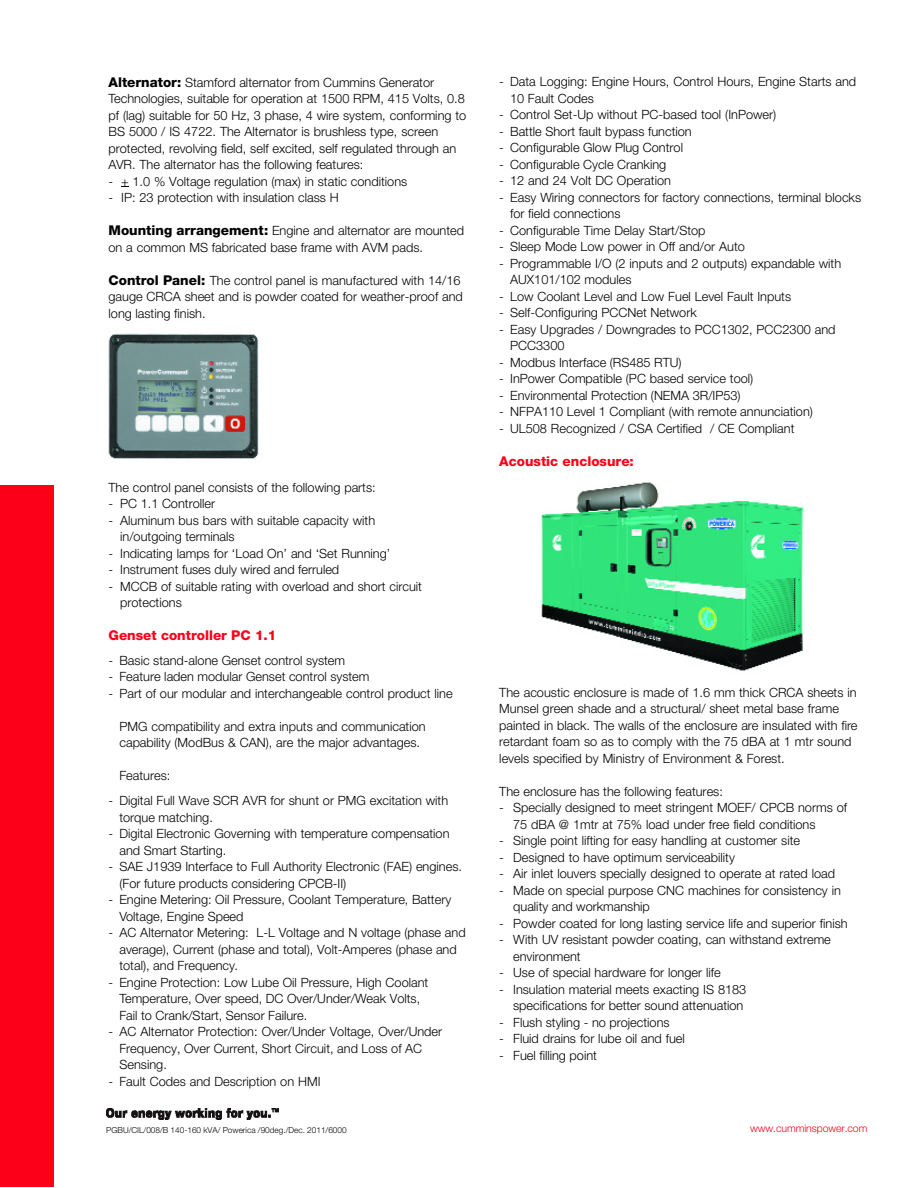
<style>
.page{position:relative;width:918px;height:1188px;background:#fff}
.page>*{position:absolute;margin:0;border:0;box-sizing:border-box;transform-origin:0 0}
.t1{font:800 13.5px "Helvetica Neue LT";color:#fd0019}
.t2{font:300 12.75px/16.5px "Helvetica Neue LT";color:#000}
.t3{font:300 10.5px "Helvetica Neue LT";letter-spacing:-.01em;color:#fd0019}
.t4{font:300 8.25px "Helvetica Neue LT";color:#000}
.s1{font-weight:800;font-size:13.5px}
</style>
<div class="page">
<div style="left:0;top:485px;width:54px;height:702px;background:#fd0019"></div>
<img style="left:108px;top:333px;width:151px;height:126px">
<img style="left:541px;top:482px;width:263px;height:189px">
<img style="left:107px;top:1109px;width:171px;height:10px">
<p class="t2" style="left:109px;top:75px;width:359px"><span class="s1">Alternator:</span> Stamford alternator from Cummins Generator Technologies, suitable for operation at 1500 RPM, 415 Volts, 0.8 pf (lag) suitable for 50 Hz, 3 phase, 4 wire system, conforming to BS 5000 / IS 4722. The Alternator is brushless type, screen protected, revolving field, self excited, self regulated through an AVR. The alternator has the following features:</p>
<p class="t2" style="left:109px;top:174px;width:300px">- + 1.0 % Voltage regulation (max) in static conditions</p>
<p class="t2" style="left:109px;top:191px;width:232px">- IP: 23 protection with insulation class H</p>
<p class="t2" style="left:109px;top:224px;width:357px"><span class="s1">Mounting arrangement:</span> Engine and alternator are mounted on a common MS fabricated base frame with AVM pads.</p>
<p class="t2" style="left:109px;top:273px;width:356px"><span class="s1">Control Panel:</span> The control panel is manufactured with 14/16 gauge CRCA sheet and is powder coated for weather-proof and long lasting finish.</p>
<p class="t2" style="left:109px;top:480px;width:269px">The control panel consists of the following parts:</p>
<p class="t2" style="left:109px;top:497px;width:108px">- PC 1.1 Controller</p>
<p class="t2" style="left:120px;top:513px;width:257px;text-indent:-12px">- Aluminum bus bars with suitable capacity with in/outgoing terminals</p>
<p class="t2" style="left:109px;top:546px;width:283px">- Indicating lamps for ‘Load On’ and ‘Set Running’</p>
<p class="t2" style="left:109px;top:563px;width:232px">- Instrument fuses duly wired and ferruled</p>
<p class="t2" style="left:120px;top:579px;width:303px;text-indent:-12px">- MCCB of suitable rating with overload and short circuit protections</p>
<p class="t1" style="left:109px;top:630px;width:169px">Genset controller PC 1.1</p>
<p class="t2" style="left:109px;top:653px;width:238px">- Basic stand-alone Genset control system</p>
<p class="t2" style="left:109px;top:670px;width:262px">- Feature laden modular Genset control system</p>
<p class="t2" style="left:109px;top:686px;width:346px">- Part of our modular and interchangeable control product line</p>
<p class="t2" style="left:119px;top:719px;width:308px">PMG compatibility and extra inputs and communication capability (ModBus &amp; CAN), are the major advantages.</p>
<p class="t2" style="left:119px;top:769px;width:53px">Features:</p>
<p class="t2" style="left:119px;top:794px;width:330px;text-indent:-11px">- Digital Full Wave SCR AVR for shunt or PMG excitation with torque matching.</p>
<p class="t2" style="left:119px;top:827px;width:332px;text-indent:-11px">- Digital Electronic Governing with temperature compensation and Smart Starting.</p>
<p class="t2" style="left:119px;top:860px;width:344px;text-indent:-11px">- SAE J1939 Interface to Full Authority Electronic (FAE) engines. (For future products considering CPCB-II)</p>
<p class="t2" style="left:119px;top:893px;width:333px;text-indent:-11px">- Engine Metering: Oil Pressure, Coolant Temperature, Battery<br>Voltage, Engine Speed</p>
<p class="t2" style="left:119px;top:926px;width:348px;text-indent:-11px">- AC Alternator Metering: L-L Voltage and N voltage (phase and average), Current (phase and total), Volt-Amperes (phase and total), and Frequency.</p>
<p class="t2" style="left:119px;top:975px;width:310px;text-indent:-11px">- Engine Protection: Low Lube Oil Pressure, High Coolant<br>Temperature, Over speed, DC Over/Under/Weak Volts,<br>Fail to Crank/Start, Sensor Failure.</p>
<p class="t2" style="left:119px;top:1025px;width:324px;text-indent:-11px">- AC Alternator Protection: Over/Under Voltage, Over/Under<br>Frequency, Over Current, Short Circuit, and Loss of AC<br>Sensing.</p>
<p class="t2" style="left:109px;top:1074px;width:213px">- Fault Codes and Description on HMI</p>
<p class="t2" style="left:510px;top:75px;width:348px;text-indent:-11px">- Data Logging: Engine Hours, Control Hours, Engine Starts and<br>10 Fault Codes</p>
<p class="t2" style="left:499px;top:108px;width:278px">- Control Set-Up without PC-based tool (InPower)</p>
<p class="t2" style="left:499px;top:124px;width:194px">- Battle Short fault bypass function</p>
<p class="t2" style="left:499px;top:141px;width:185px">- Configurable Glow Plug Control</p>
<p class="t2" style="left:499px;top:157px;width:168px">- Configurable Cycle Cranking</p>
<p class="t2" style="left:499px;top:174px;width:173px">- 12 and 24 Volt DC Operation</p>
<p class="t2" style="left:510px;top:190px;width:352px;text-indent:-11px">- Easy Wiring connectors for factory connections, terminal blocks for field connections</p>
<p class="t2" style="left:499px;top:223px;width:208px">- Configurable Time Delay Start/Stop</p>
<p class="t2" style="left:499px;top:240px;width:247px">- Sleep Mode Low power in Off and/or Auto</p>
<p class="t2" style="left:510px;top:256px;width:333px;text-indent:-11px">- Programmable I/O (2 inputs and 2 outputs) expandable with<br>AUX101/102 modules</p>
<p class="t2" style="left:499px;top:289px;width:293px">- Low Coolant Level and Low Fuel Level Fault Inputs</p>
<p class="t2" style="left:499px;top:306px;width:199px">- Self-Configuring PCCNet Network</p>
<p class="t2" style="left:510px;top:322px;width:327px;text-indent:-11px">- Easy Upgrades / Downgrades to PCC1302, PCC2300 and<br>PCC3300</p>
<p class="t2" style="left:499px;top:355px;width:184px">- Modbus Interface (RS485 RTU)</p>
<p class="t2" style="left:499px;top:372px;width:256px">- InPower Compatible (PC based service tool)</p>
<p class="t2" style="left:499px;top:388px;width:243px">- Environmental Protection (NEMA 3R/IP53)</p>
<p class="t2" style="left:499px;top:405px;width:315px">- NFPA110 Level 1 Compliant (with remote annunciation)</p>
<p class="t2" style="left:499px;top:421px;width:297px">- UL508 Recognized / CSA Certified / CE Compliant</p>
<p class="t1" style="left:499px;top:456px;width:136px">Acoustic enclosure:</p>
<p class="t2" style="left:499px;top:685px;width:359px">The acoustic enclosure is made of 1.6 mm thick CRCA sheets in Munsel green shade and a structural/ sheet metal base frame painted in black. The walls of the enclosure are insulated with fire retardant foam so as to comply with the 75 dBA at 1 mtr sound levels specified by Ministry of Environment &amp; Forest.</p>
<p class="t2" style="left:499px;top:784px;width:225px">The enclosure has the following features:</p>
<p class="t2" style="left:513px;top:801px;width:335px;text-indent:-14px">- Specially designed to meet stringent MOEF/ CPCB norms of<br>75 dBA @ 1mtr at 75% load under free field conditions</p>
<p class="t2" style="left:499px;top:834px;width:302px">- Single point lifting for easy handling at customer site</p>
<p class="t2" style="left:499px;top:850px;width:237px">- Designed to have optimum serviceability</p>
<p class="t2" style="left:499px;top:867px;width:337px">- Air inlet louvers specially designed to operate at rated load</p>
<p class="t2" style="left:513px;top:883px;width:329px;text-indent:-14px">- Made on special purpose CNC machines for consistency in quality and workmanship</p>
<p class="t2" style="left:499px;top:916px;width:350px">- Powder coated for long lasting service life and superior finish</p>
<p class="t2" style="left:513px;top:933px;width:319px;text-indent:-14px">- With UV resistant powder coating, can withstand extreme environment</p>
<p class="t2" style="left:499px;top:966px;width:223px">- Use of special hardware for longer life</p>
<p class="t2" style="left:499px;top:982px;width:249px;text-align:right">- Insulation material meets exacting IS 8183 specifications for better sound attenuation</p>
<p class="t2" style="left:499px;top:1015px;width:172px">- Flush styling - no projections</p>
<p class="t2" style="left:499px;top:1032px;width:187px">- Fluid drains for lube oil and fuel</p>
<p class="t2" style="left:499px;top:1048px;width:99px">- Fuel filling point</p>
<p class="t4" style="left:106px;top:1127px;width:242px">PGBU/CIL/008/B 140-160 kVA/ Powerica /90deg./Dec. 2011/6000</p>
<p class="t3" style="left:750px;top:1124px;width:119px">www.cumminspower.com</p>
</div>
